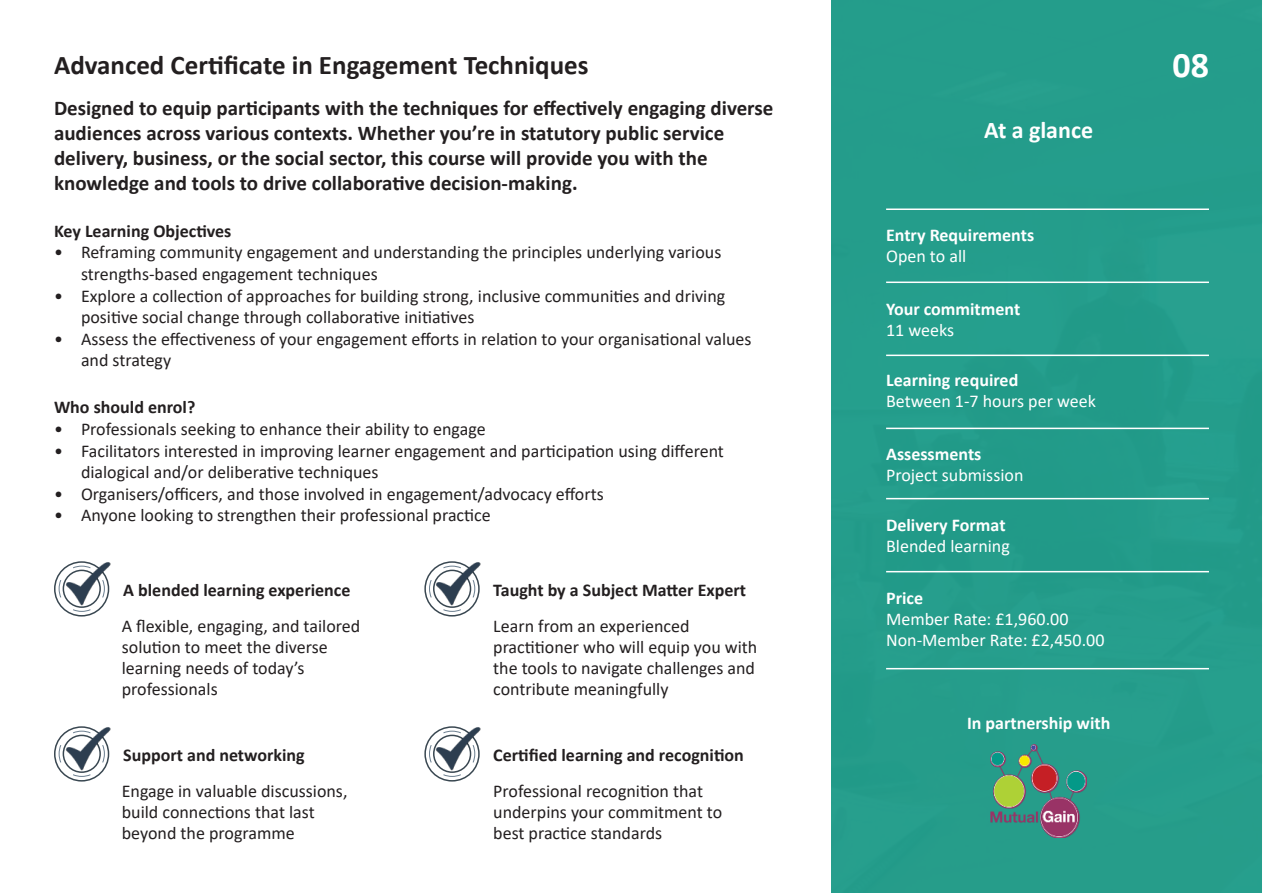
<style>
.page{position:relative;width:1263px;height:893px;background:#fff}
.page>*{position:absolute;margin:0;border:0;box-sizing:border-box;transform-origin:0 0}
.t1{font:700 36px "Calibri";color:#fff}
.t2{font:700 27px "Calibri";color:#231f20}
.t3{font:700 24px "Calibri";color:#fff}
.t4{font:700 21px/25.2px "Calibri";color:#231f20}
.t5{font:18px/21px "Calibri";color:#231f20}
.t6{font:700 18px "Calibri";color:#231f20}
.t7{font:18px/21px "Calibri";color:#fff}
.t8{font:700 18px "Calibri";color:#fff}
</style>
<div class="page">
<div style="left:831px;top:1px;width:431px;height:892px;background:#249d8b"></div>
<div style="left:54px;top:561px;width:55px;height:56px;border:2px solid #394751;border-radius:50%"></div>
<svg style="left:58px;top:567px;width:45px;height:45px"></svg>
<div style="left:63px;top:570px;width:38px;height:38px;border:2px solid #394751;border-radius:50%"></div>
<div style="left:54px;top:726px;width:55px;height:56px;border:2px solid #394751;border-radius:50%"></div>
<svg style="left:58px;top:732px;width:45px;height:45px"></svg>
<div style="left:63px;top:735px;width:38px;height:38px;border:2px solid #394751;border-radius:50%"></div>
<div style="left:424px;top:561px;width:56px;height:56px;border:2px solid #394751;border-radius:50%"></div>
<svg style="left:429px;top:567px;width:44px;height:45px"></svg>
<div style="left:433px;top:570px;width:38px;height:38px;border:2px solid #394751;border-radius:50%"></div>
<div style="left:424px;top:726px;width:56px;height:56px;border:2px solid #394751;border-radius:50%"></div>
<svg style="left:429px;top:732px;width:44px;height:45px"></svg>
<div style="left:433px;top:735px;width:38px;height:38px;border:2px solid #394751;border-radius:50%"></div>
<hr style="left:886px;top:208px;width:323px;height:2px;background:#fff">
<hr style="left:886px;top:498px;width:323px;height:1px;background:#fff">
<hr style="left:886px;top:355px;width:323px;height:1px;background:#fff">
<hr style="left:886px;top:668px;width:323px;height:1px;background:#fff">
<hr style="left:886px;top:282px;width:323px;height:1px;background:#fff">
<hr style="left:886px;top:571px;width:323px;height:1px;background:#fff">
<hr style="left:886px;top:428px;width:323px;height:1px;background:#fff">
<img style="left:65px;top:561px;width:46px;height:46px">
<img style="left:65px;top:726px;width:46px;height:46px">
<img style="left:435px;top:561px;width:46px;height:46px">
<img style="left:435px;top:726px;width:46px;height:46px">
<img style="left:990px;top:744px;width:97px;height:93px">
<h2 class="t2" style="left:54px;top:46px;width:536px">Advanced Certificate in Engagement Techniques</h2>
<p class="t4" style="left:54px;top:95px;width:721px">Designed to equip participants with the techniques for effectively engaging diverse audiences across various contexts. Whether you’re in statutory public service delivery, business, or the social sector, this course will provide you with the knowledge and tools to drive collaborative decision-making.</p>
<p class="t6" style="left:54px;top:218px;width:179px">Key Learning Objectives</p>
<p class="t5" style="left:81px;top:241px;width:642px;line-height:21.6px;text-indent:-27px">• Reframing community engagement and understanding the principles underlying various strengths-based engagement techniques</p>
<p class="t5" style="left:81px;top:285px;width:646px;line-height:21.6px;text-indent:-27px">• Explore a collection of approaches for building strong, inclusive communities and driving positive social change through collaborative initiatives</p>
<p class="t5" style="left:81px;top:328px;width:672px;line-height:21.6px;text-indent:-27px">• Assess the effectiveness of your engagement efforts in relation to your organisational values and strategy</p>
<p class="t6" style="left:54px;top:395px;width:143px">Who should enrol?</p>
<p class="t5" style="left:54px;top:418px;width:433px">• Professionals seeking to enhance their ability to engage</p>
<p class="t5" style="left:81px;top:440px;width:644px;line-height:21.6px;text-indent:-27px">• Facilitators interested in improving learner engagement and participation using different dialogical and/or deliberative techniques</p>
<p class="t5" style="left:54px;top:483px;width:551px">• Organisers/officers, and those involved in engagement/advocacy efforts</p>
<p class="t5" style="left:54px;top:505px;width:438px">• Anyone looking to strengthen their professional practice</p>
<p class="t6" style="left:123px;top:577px;width:229px">A blended learning experience</p>
<p class="t6" style="left:493px;top:577px;width:254px">Taught by a Subject Matter Expert</p>
<p class="t5" style="left:122px;top:615px;width:240px">A flexible, engaging, and tailored solution to meet the diverse learning needs of today’s professionals</p>
<p class="t5" style="left:493px;top:615px;width:266px">Learn from an experienced practitioner who will equip you with the tools to navigate challenges and contribute meaningfully</p>
<p class="t6" style="left:123px;top:742px;width:183px">Support and networking</p>
<p class="t6" style="left:493px;top:742px;width:252px">Certified learning and recognition</p>
<p class="t5" style="left:122px;top:780px;width:227px">Engage in valuable discussions, build connections that last beyond the programme</p>
<p class="t5" style="left:493px;top:780px;width:230px">Professional recognition that underpins your commitment to best practice standards</p>
<h3 class="t3" style="left:984px;top:113px;width:110px">At a glance</h3>
<p class="t8" style="left:886px;top:222px;width:150px">Entry Requirements</p>
<p class="t7" style="left:886px;top:245px;width:82px">Open to all</p>
<p class="t8" style="left:886px;top:296px;width:136px">Your commitment</p>
<p class="t7" style="left:886px;top:319px;width:69px">11 weeks</p>
<p class="t8" style="left:886px;top:367px;width:134px">Learning required</p>
<p class="t7" style="left:886px;top:390px;width:211px">Between 1-7 hours per week</p>
<p class="t8" style="left:886px;top:441px;width:97px">Assessments</p>
<p class="t7" style="left:886px;top:464px;width:139px">Project submission</p>
<p class="t8" style="left:886px;top:513px;width:121px">Delivery Format</p>
<p class="t7" style="left:886px;top:535px;width:125px">Blended learning</p>
<p class="t8" style="left:886px;top:586px;width:38px">Price</p>
<p class="t7" style="left:886px;top:608px;width:220px">Member Rate: £1,960.00<br>Non-Member Rate: £2,450.00</p>
<p class="t8" style="left:967px;top:710px;width:145px">In partnership with</p>
<h1 class="t1" style="left:1172px;top:43px;width:38px">08</h1>
</div>
